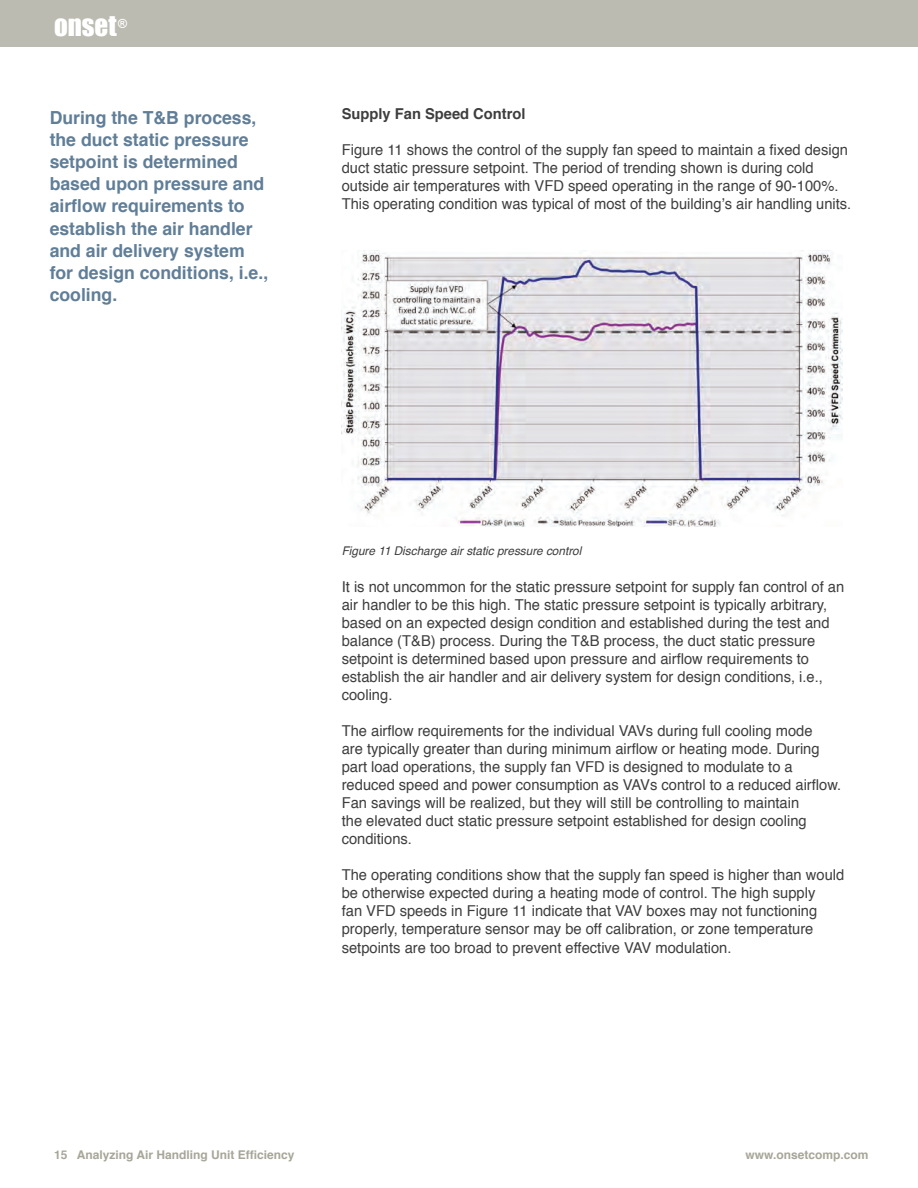
<style>
.page{position:relative;width:918px;height:1188px;background:#fff}
.page>*{position:absolute;margin:0;border:0;box-sizing:border-box;transform-origin:0 0}
.t1{font:27px "Impact";color:#fff}
.t2{font:700 18px/22.2px "Helvetica";color:#607e97}
.t3{font:15px/18px "Helvetica";color:#3e3e3f}
.t4{font:700 15px "Helvetica";color:#3e3e3f}
.t5{font:700 12px "Helvetica";color:#a6a698}
.t6{font:italic 12px "Helvetica";color:#3e3e3f}
</style>
<div class="page">
<div style="left:0;top:0;width:918px;height:47px;background:#bbbbb1"></div>
<img style="left:342px;top:250px;width:501px;height:277px">
<h1 class="t1" style="left:54px;top:9px;width:75px">ONSET<sup>®</sup></h1>
<p class="t2" style="left:50px;top:106px;width:220px">During the T&amp;B process, the duct static pressure setpoint is determined based upon pressure and airflow requirements to establish the air handler and air delivery system for design conditions, i.e., cooling.</p>
<p class="t4" style="left:342px;top:102px;width:185px">Supply Fan Speed Control</p>
<p class="t3" style="left:342px;top:141px;width:511px">Figure 11 shows the control of the supply fan speed to maintain a fixed design duct static pressure setpoint. The period of trending shown is during cold outside air temperatures with VFD speed operating in the range of 90-100%.<br>This operating condition was typical of most of the building’s air handling units.</p>
<p class="t6" style="left:342px;top:541px;width:241px">Figure 11 Discharge air static pressure control</p>
<p class="t3" style="left:342px;top:578px;width:504px">It is not uncommon for the static pressure setpoint for supply fan control of an air handler to be this high. The static pressure setpoint is typically arbitrary, based on an expected design condition and established during the test and balance (T&amp;B) process. During the T&amp;B process, the duct static pressure setpoint is determined based upon pressure and airflow requirements to establish the air handler and air delivery system for design conditions, i.e., cooling.</p>
<p class="t3" style="left:342px;top:722px;width:501px">The airflow requirements for the individual VAVs during full cooling mode<br>are typically greater than during minimum airflow or heating mode. During part load operations, the supply fan VFD is designed to modulate to a reduced speed and power consumption as VAVs control to a reduced airflow.<br>Fan savings will be realized, but they will still be controlling to maintain<br>the elevated duct static pressure setpoint established for design cooling conditions.</p>
<p class="t3" style="left:342px;top:866px;width:504px">The operating conditions show that the supply fan speed is higher than would be otherwise expected during a heating mode of control. The high supply<br>fan VFD speeds in Figure 11 indicate that VAV boxes may not functioning properly, temperature sensor may be off calibration, or zone temperature setpoints are too broad to prevent effective VAV modulation.</p>
<p class="t5" style="left:54px;top:1145px;width:242px">15 Analyzing Air Handling Unit Efficiency</p>
<p class="t5" style="left:746px;top:1145px;width:124px">www.onsetcomp.com</p>
</div>
